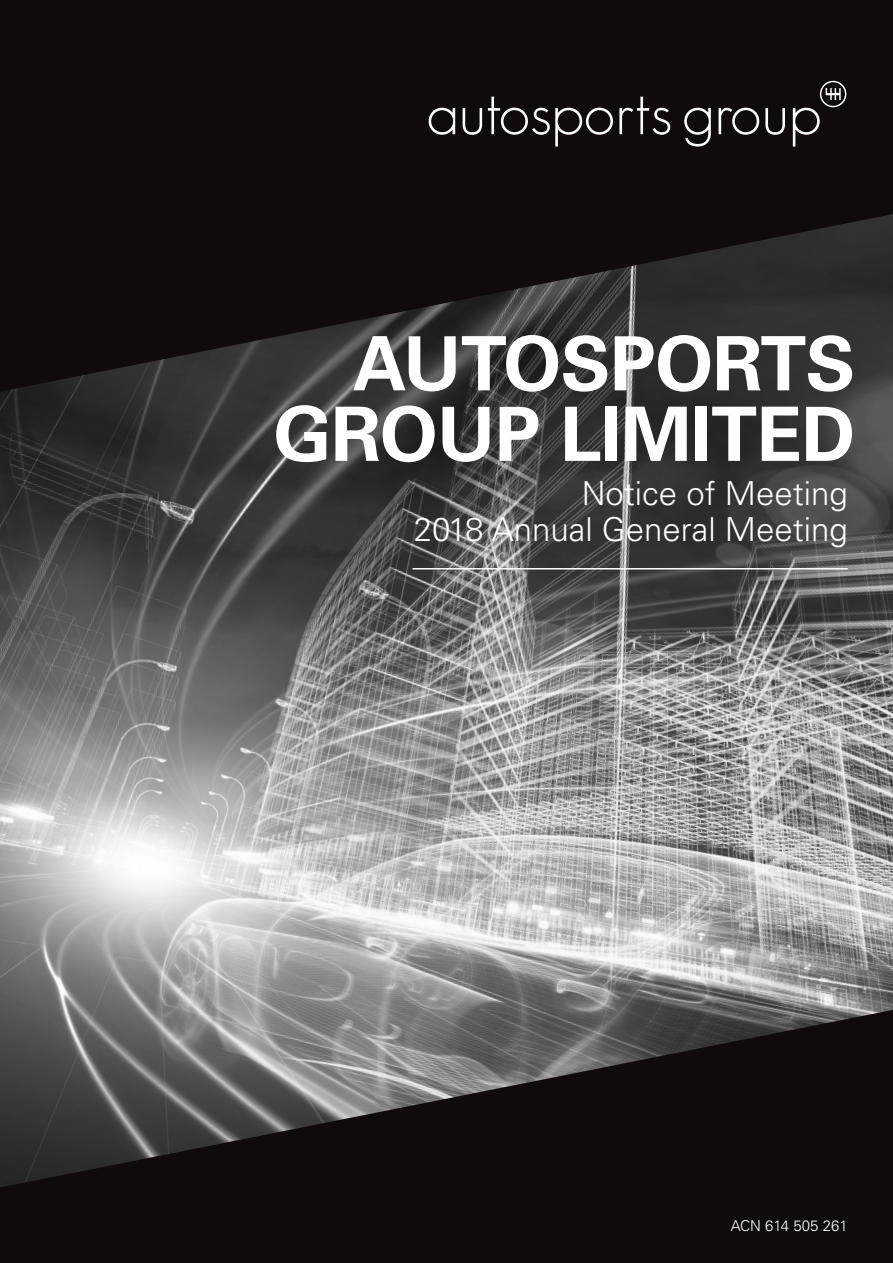
<style>
.page{position:relative;width:893px;height:1263px;background:#110a0c}
.page>*{position:absolute;margin:0;border:0;box-sizing:border-box;transform-origin:0 0}
.t1{font:700 75px/70.5px "Univers LT Std";letter-spacing:-.01em;color:#fff;text-align:right}
.t2{font:300 33px/36px "Univers LT Std";color:#fff;text-align:right}
.t3{font:300 15px "Univers LT Std";color:#fff}
</style>
<div class="page">
<img style="left:0;top:214px;width:893px;height:973px">
<svg style="left:429px;top:108px;width:26px;height:27px"></svg>
<svg style="left:463px;top:108px;width:19px;height:27px"></svg>
<svg style="left:488px;top:97px;width:125px;height:50px"></svg>
<svg style="left:619px;top:97px;width:51px;height:38px"></svg>
<svg style="left:684px;top:108px;width:27px;height:39px"></svg>
<svg style="left:719px;top:108px;width:40px;height:27px"></svg>
<svg style="left:765px;top:108px;width:20px;height:27px"></svg>
<svg style="left:793px;top:81px;width:53px;height:66px"></svg>
<hr style="left:412px;top:568px;width:436px;height:1px;background:#fff">
<p class="t1" style="left:273px;top:329px;width:583px">AUTOSPORTS<br>GROUP LIMITED</p>
<p class="t2" style="left:414px;top:476px;width:435px">Notice of Meeting<br>2018 Annual General Meeting</p>
<p class="t3" style="left:731px;top:1217px;width:118px">ACN 614 505 261</p>
</div>
